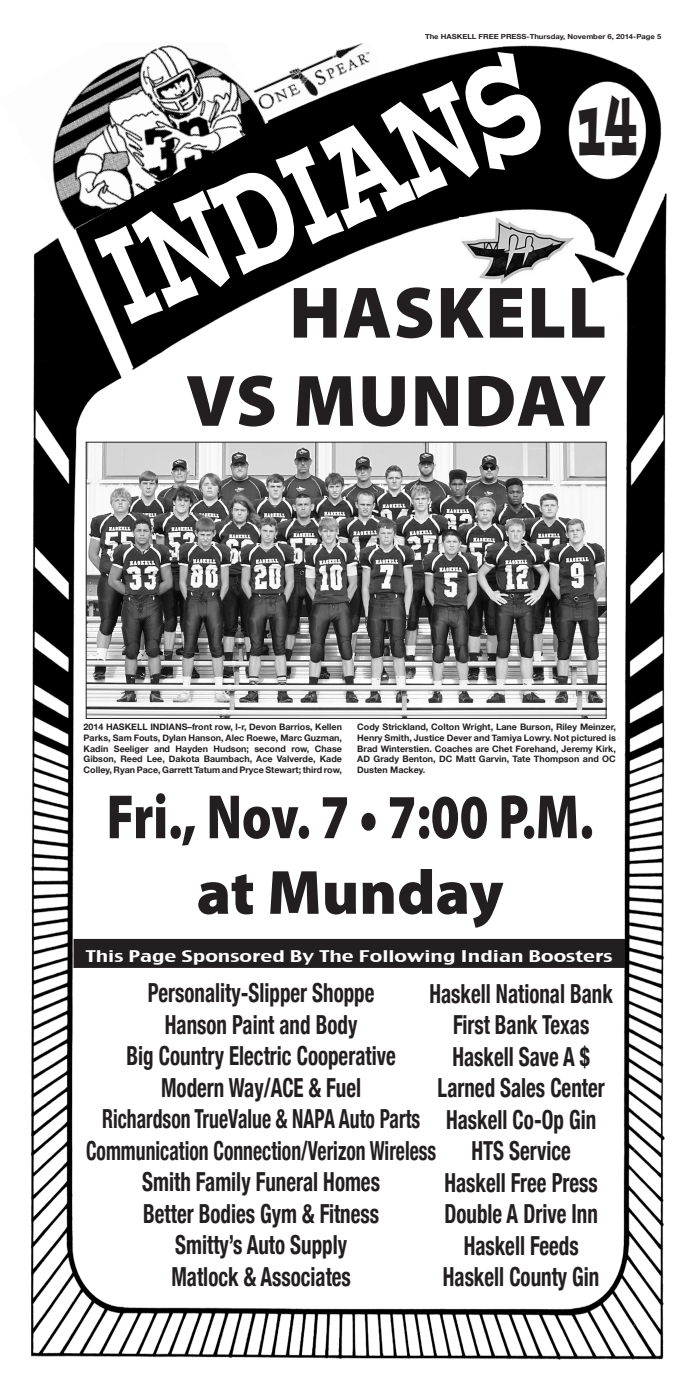
<style>
.page{position:relative;width:693px;height:1386px;background:#fff}
.page>*{position:absolute;margin:0;border:0;box-sizing:border-box;transform-origin:0 0}
.t1{font:131.25px "Postino Std";color:#fff;scale:.55 1}
.t2{font:87.5px "Postino Std";color:#231f20;scale:.5 1}
.t3{font:900 73.5px/88.2px "Myriad Pro";letter-spacing:.02em;color:#231f20;text-align:right}
.t4{font:900 63px/75.6px "Myriad Pro";letter-spacing:-.005em;color:#231f20;text-align:center;scale:.8 1}
.t5{font:700 condensed 26.25px/31.5px "Helvetica Neue";color:#231f20;text-align:center;scale:.8 1}
.t6{font:15.75px "Charcoal CY";color:#fff;scale:1.25 1}
.t7{font:700 8.92px/10.8px "Helvetica Neue";color:#231f20;text-align:justify}
.t8{font:700 7px "Helvetica Neue";color:#231f20;scale:1.1 1}
</style>
<div class="page">
<img style="left:31px;top:45px;width:636px;height:1315px">
<img style="left:31px;top:45px;width:237px;height:186px">
<div style="left:74px;top:939px;width:550px;height:28px;background:#231f20"></div>
<div style="left:74px;top:939px;width:551px;height:29px;border:1px solid #231f20"></div>
<img style="left:88px;top:444px;width:517px;height:273px">
<div style="left:86px;top:442px;width:521px;height:277px;border:1px solid #231f20"></div>
<img style="left:460px;top:218px;width:114px;height:66px">
<img style="left:252px;top:43px;width:129px;height:77px">
<p class="t8" style="left:425px;top:31px;width:216px">The HASKELL FREE PRESS‑Thursday, November 6, 2014‑Page 5</p>
<p class="t1" style="left:74px;top:204px;width:843px;rotate:-24deg">INDIANS</p>
<p class="t2" style="left:577px;top:66px;width:121px">14</p>
<p class="t3" style="left:186px;top:269px;width:422px">HASKELL<br>VS MUNDAY</p>
<p class="t7" style="left:84px;top:722px;width:260px">2014 HASKELL INDIANS–front row, l-r, Devon Barrios, Kellen Parks, Sam Fouts, Dylan Hanson, Alec Roewe, Marc Guzman, Kadin Seeliger and Hayden Hudson; second row, Chase Gibson, Reed Lee, Dakota Baumbach, Ace Valverde, Kade Colley, Ryan Pace, Garrett Tatum and Pryce Stewart; third row,</p>
<p class="t7" style="left:357px;top:722px;width:260px">Cody Strickland, Colton Wright, Lane Burson, Riley Meinzer, Henry Smith, Justice Dever and Tamiya Lowry. Not pictured is Brad Winterstien. Coaches are Chet Forehand, Jeremy Kirk, AD Grady Benton, DC Matt Garvin, Tate Thompson and OC Dusten Mackey.</p>
<p class="t4" style="left:107px;top:780px;width:610px">Fri., Nov. 7 • 7:00 P.M. at Munday</p>
<p class="t6" style="left:86px;top:946px;width:423px">This Page Sponsored By The Following Indian Boosters</p>
<p class="t5" style="left:430px;top:976px;width:231px">Haskell National Bank<br>First Bank Texas<br>Haskell Save A $<br>Larned Sales Center<br>Haskell Co-Op Gin<br>HTS Service<br>Haskell Free Press<br>Double A Drive Inn<br>Haskell Feeds<br>Haskell County Gin</p>
<p class="t5" style="left:86px;top:975px;width:439px">Personality-Slipper Shoppe<br>Hanson Paint and Body<br>Big Country Electric Cooperative<br>Modern Way/ACE &amp; Fuel<br>Richardson TrueValue &amp; NAPA Auto Parts<br>Communication Connection/Verizon Wireless<br>Smith Family Funeral Homes<br>Better Bodies Gym &amp; Fitness<br>Smitty’s Auto Supply<br>Matlock &amp; Associates</p>
</div>
